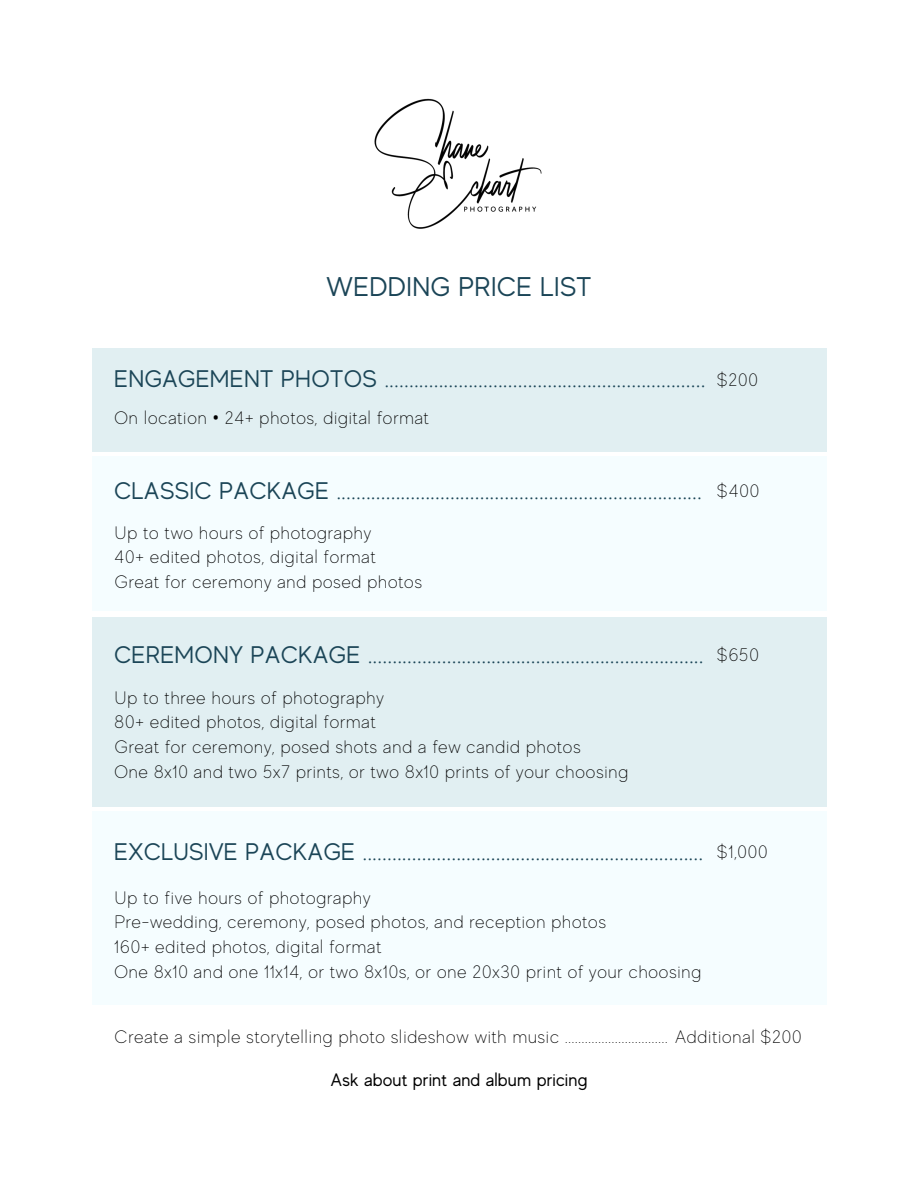
<style>
.page{position:relative;width:918px;height:1188px;background:#fff}
.page>*{position:absolute;margin:0;border:0;box-sizing:border-box;transform-origin:0 0}
.t1{font:27px "MADE Evolve Sans";letter-spacing:.015em;color:#1b4557}
.t2{font:24px "MADE Evolve Sans";letter-spacing:.015em;color:#1b4557}
.t3{font:100 18px/24.8px "MADE Evolve Sans";letter-spacing:.01em;color:#000}
.t4{font:18px "MADE Evolve Sans";letter-spacing:.01em;color:#000}
.s1{font-family:"Noto Sans";font-weight:400}
.s2{font-weight:100;font-size:18px;color:#000}
</style>
<div class="page">
<img style="left:374px;top:98px;width:168px;height:131px">
<div style="left:92px;top:348px;width:734px;height:104px;background:#e1eff2"></div>
<div style="left:92px;top:456px;width:734px;height:155px;background:#f5fdff"></div>
<div style="left:92px;top:618px;width:734px;height:188px;background:#e1eff2"></div>
<div style="left:92px;top:811px;width:734px;height:193px;background:#f5fdff"></div>
<h1 class="t1" style="left:327px;top:272px;width:266px">WEDDING PRICE LIST</h1>
<h2 class="t2" style="left:114px;top:366px;width:593px">ENGAGEMENT PHOTOS .................................................................</h2>
<p class="t3" style="left:114px;top:405px;width:316px">On location <span class="s1">•</span> 24+ photos, digital format</p>
<p class="t3" style="left:717px;top:367px;width:43px">$200</p>
<h2 class="t2" style="left:114px;top:477px;width:589px">CLASSIC PACKAGE ..........................................................................</h2>
<p class="t3" style="left:114px;top:520px;width:310px">Up to two hours of photography<br>40+ edited photos, digital format<br>Great for ceremony and posed photos</p>
<p class="t3" style="left:717px;top:479px;width:44px">$400</p>
<h2 class="t2" style="left:114px;top:641px;width:646px">CEREMONY PACKAGE .................................................................... <span class="s2">$650</span></h2>
<p class="t3" style="left:114px;top:685px;width:516px">Up to three hours of photography<br>80+ edited photos, digital format<br>Great for ceremony, posed shots and a few candid photos<br>One 8x10 and two 5x7 prints, or two 8x10 prints of your choosing</p>
<h2 class="t2" style="left:114px;top:838px;width:590px">EXCLUSIVE PACKAGE .....................................................................</h2>
<p class="t3" style="left:114px;top:885px;width:589px">Up to five hours of photography<br>Pre-wedding, ceremony, posed photos, and reception photos<br>160+ edited photos, digital format<br>One 8x10 and one 11x14, or two 8x10s, or one 20x30 print of your choosing</p>
<p class="t3" style="left:717px;top:839px;width:53px">$1,000</p>
<p class="t3" style="left:114px;top:1025px;width:689px">Create a simple storytelling photo slideshow with music ............................... Additional $200</p>
<p class="t4" style="left:330px;top:1070px;width:259px">Ask about print and album pricing</p>
</div>
